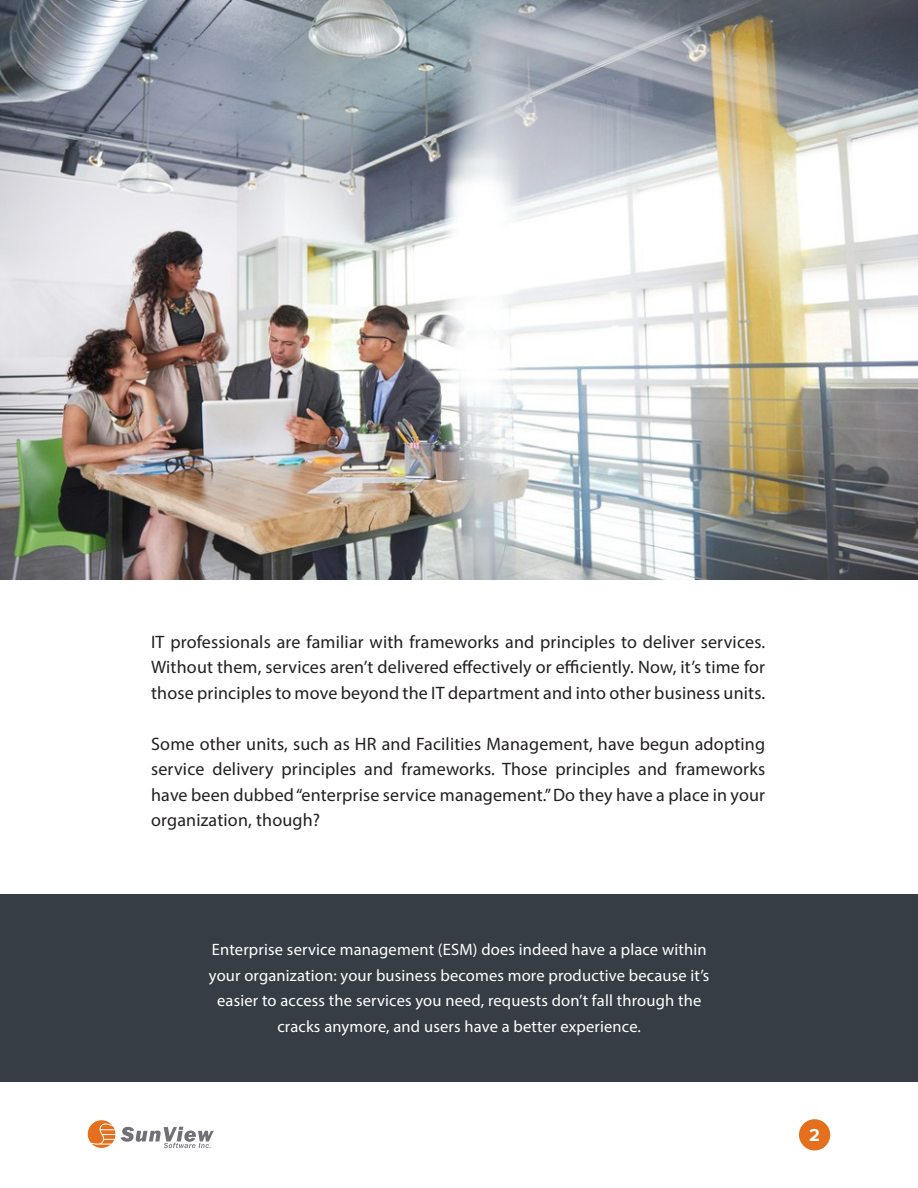
<style>
.page{position:relative;width:918px;height:1188px;background:#fff}
.page>*{position:absolute;margin:0;border:0;box-sizing:border-box;transform-origin:0 0}
.t1{font:18px/25.5px "Myriad Pro";letter-spacing:.01em;color:#231f20;text-align:justify}
.t2{font:700 18px "Proxima Nova";color:#fff}
.t3{font:16.5px "Myriad Pro";letter-spacing:.01em;color:#fff}
</style>
<div class="page">
<svg style="left:121px;top:1127px;width:93px;height:21px"></svg>
<svg style="left:88px;top:1120px;width:27px;height:28px"></svg>
<div style="left:799px;top:1119px;width:31px;height:31px;background:#e4701e;border-radius:50%"></div>
<div style="left:0;top:895px;width:918px;height:187px;background:#363d45"></div>
<img style="left:0;top:0;width:918px;height:579px">
<p class="t1" style="left:151px;top:629px;width:616px">IT professionals are familiar with frameworks and principles to deliver services.<br>Without them, services aren’t delivered effectively or efficiently. Now, it’s time for those principles to move beyond the IT department and into other business units.</p>
<p class="t1" style="left:151px;top:731px;width:616px">Some other units, such as HR and Facilities Management, have begun adopting service delivery principles and frameworks. Those principles and frameworks have been dubbed “enterprise service management.” Do they have a place in your organization, though?</p>
<p class="t3" style="left:212px;top:939px;width:496px">Enterprise service management (ESM) does indeed have a place within</p>
<p class="t3" style="left:209px;top:965px;width:502px">your organization: your business becomes more productive because it’s</p>
<p class="t3" style="left:217px;top:990px;width:486px">easier to access the services you need, requests don’t fall through the</p>
<p class="t3" style="left:277px;top:1016px;width:365px">cracks anymore, and users have a better experience.</p>
<p class="t2" style="left:809px;top:1121px;width:12px">2</p>
</div>
